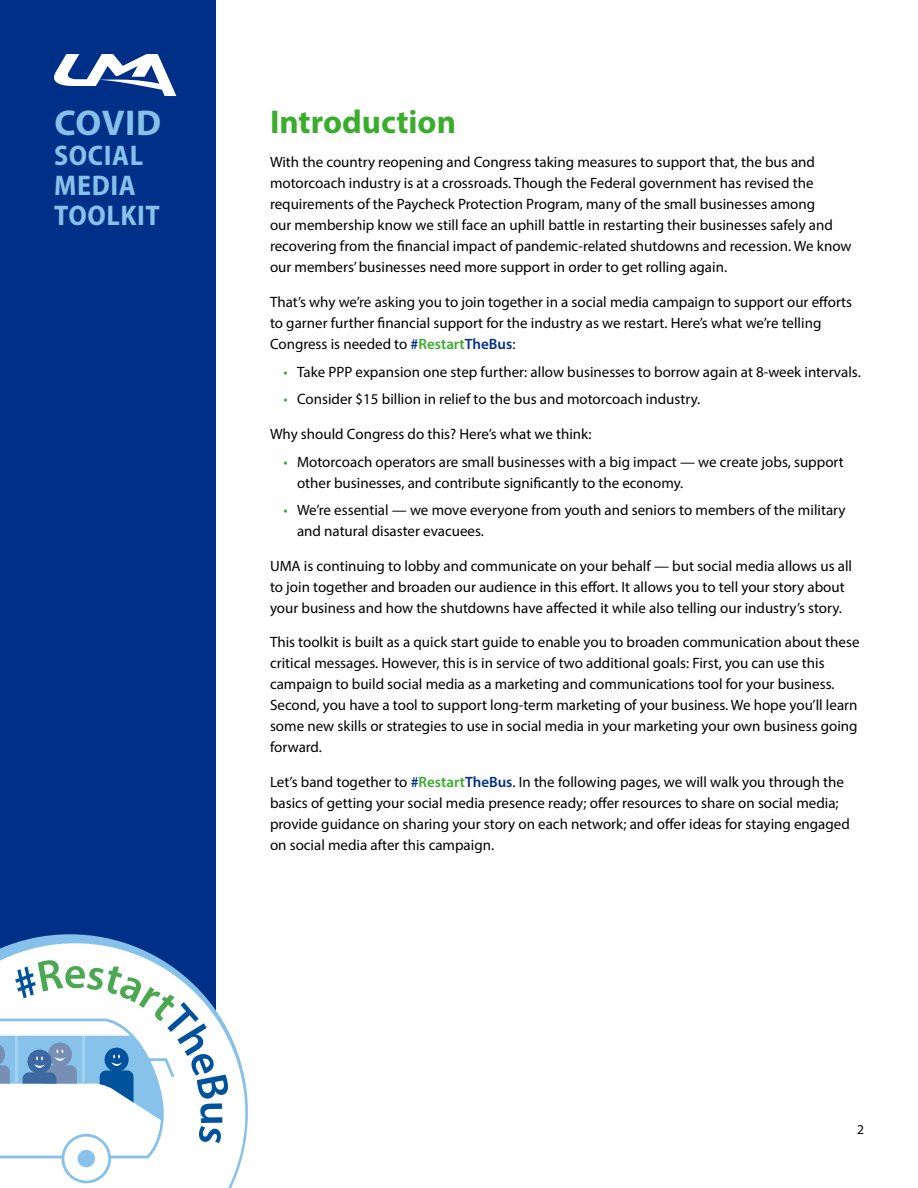
<style>
.page{position:relative;width:918px;height:1188px;background:#fff}
.page>*{position:absolute;margin:0;border:0;box-sizing:border-box;transform-origin:0 0}
.t1{font:700 36px "Myriad Pro";letter-spacing:.015em;color:#86c1ea}
.t2{font:700 33px "Myriad Pro";color:#3aad2c}
.t3{font:700 semi-condensed 28.5px/30px "Myriad Pro";letter-spacing:.02em;color:#86c1ea}
.t4{font:15px/21px "Myriad Pro";color:#000}
.t5{font:13.5px "Myriad Pro";color:#000}
.s1{font-weight:600;color:#002f87}
.s2{font-weight:600;color:#3aad2c}
.s3{color:#3aad2c}
</style>
<div class="page">
<div style="left:0;top:0;width:216px;height:1188px;background:#002f87"></div>
<svg style="left:15px;top:934px;width:233px;height:210px"></svg>
<svg style="left:0;top:943px;width:245px;height:245px;fill:#fff"></svg>
<svg style="left:54px;top:54px;width:122px;height:42px"></svg>
<svg style="left:0;top:958px;width:230px;height:225px;background:#dce8f4"></svg>
<h1 class="t1" style="left:54px;top:99px;width:108px">COVID</h1>
<h3 class="t3" style="left:54px;top:141px;width:107px">SOCIAL<br>MEDIA<br>TOOLKIT</h3>
<h2 class="t2" style="left:270px;top:100px;width:188px">Introduction</h2>
<p class="t4" style="left:270px;top:151px;width:583px">With the country reopening and Congress taking measures to support that, the bus and motorcoach industry is at a crossroads. Though the Federal government has revised the requirements of the Paycheck Protection Program, many of the small businesses among<br>our membership know we still face an uphill battle in restarting their businesses safely and recovering from the financial impact of pandemic-related shutdowns and recession. We know our members’ businesses need more support in order to get rolling again.</p>
<p class="t4" style="left:270px;top:291px;width:584px">That’s why we’re asking you to join together in a social media campaign to support our efforts to garner further financial support for the industry as we restart. Here’s what we’re telling<br>Congress is needed to <span class="s1">#</span><span class="s2">Restart</span><span class="s1">TheBus</span>:</p>
<p class="t4" style="left:284px;top:361px;width:579px"><span class="s3">•</span> Take PPP expansion one step further: allow businesses to borrow again at 8-week intervals.</p>
<p class="t4" style="left:284px;top:388px;width:418px"><span class="s3">•</span> Consider $15 billion in relief to the bus and motorcoach industry.</p>
<p class="t4" style="left:270px;top:423px;width:323px">Why should Congress do this? Here’s what we think:</p>
<p class="t4" style="left:297px;top:451px;width:548px;text-indent:-14px"><span class="s3">•</span> Motorcoach operators are small businesses with a big impact — we create jobs, support other businesses, and contribute significantly to the economy.</p>
<p class="t4" style="left:297px;top:499px;width:550px;text-indent:-14px"><span class="s3">•</span> We’re essential — we move everyone from youth and seniors to members of the military and natural disaster evacuees.</p>
<p class="t4" style="left:270px;top:555px;width:584px">UMA is continuing to lobby and communicate on your behalf — but social media allows us all to join together and broaden our audience in this effort. It allows you to tell your story about your business and how the shutdowns have affected it while also telling our industry’s story.</p>
<p class="t4" style="left:270px;top:631px;width:591px">This toolkit is built as a quick start guide to enable you to broaden communication about these critical messages. However, this is in service of two additional goals: First, you can use this campaign to build social media as a marketing and communications tool for your business.<br>Second, you have a tool to support long-term marketing of your business. We hope you’ll learn some new skills or strategies to use in social media in your marketing your own business going forward.</p>
<p class="t4" style="left:270px;top:771px;width:581px">Let’s band together to <span class="s1">#</span><span class="s2">Restart</span><span class="s1">TheBus</span>. In the following pages, we will walk you through the basics of getting your social media presence ready; offer resources to share on social media; provide guidance on sharing your story on each network; and offer ideas for staying engaged on social media after this campaign.</p>
<p class="t5" style="left:857px;top:1122px;width:8px">2</p>
</div>
